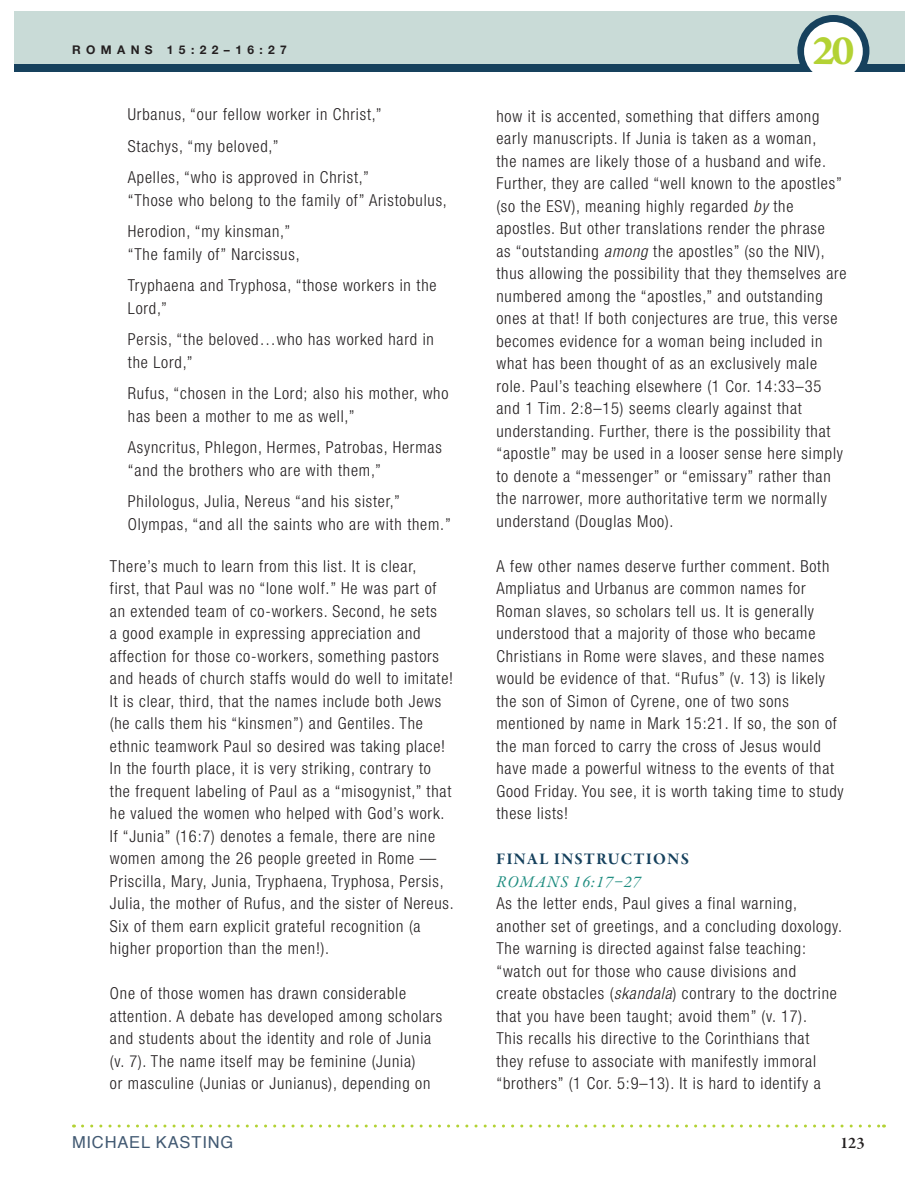
<style>
.page{position:relative;width:918px;height:1188px;background:#fff}
.page>*{position:absolute;margin:0;border:0;box-sizing:border-box;transform-origin:0 0}
.t1{font:45px "Garamond Premr Pro Smbd Capt";color:#b3d234}
.Body____Indent{font:300 condensed 16.5px/22.5px "Helvetica Neue LT Std";letter-spacing:.05em;color:#231f20}
.Body____List{font:300 condensed 16.5px/22.5px "Helvetica Neue LT Std";letter-spacing:.05em;color:#231f20}
.Body{font:300 condensed 16.5px/22.5px "Helvetica Neue LT Std";letter-spacing:.05em;color:#231f20}
.Headlines{font:16.5px/22.2px "Garamond Premr Pro Bd Subh";letter-spacing:.085em;color:#16415d}
.t2{font:16.5px "Helvetica";letter-spacing:.05em;color:#415972}
.Headlines-2{font:italic 16.5px "Garamond Premr Pro";color:#1f8d80}
.t3{font:600 16.5px "Garamond Premr Pro";color:#231f20}
.t4{font:700 12px "Helvetica Neue LT Std";letter-spacing:.45em;color:#231f20}
.s1{font-style:italic}
.s2{font-family:"Garamond Premr Pro";font-style:italic;color:#1f8d80}
</style>
<div class="page">
<div style="left:14px;top:64px;width:890px;height:8px;background:#16415d"></div>
<svg style="left:82px;top:1125px;width:803px;height:3px"></svg>
<div style="left:14px;top:11px;width:890px;height:53px;background:#c9dbd7"></div>
<svg style="left:797px;top:15px;width:72px;height:53px"></svg>
<div style="left:804px;top:22px;width:59px;height:59px;background:#fff;border-radius:50%"></div>
<p class="t4" style="left:72px;top:42px;width:42px">ROMA</p>
<p class="t4" style="left:131px;top:42px;width:158px">NS 15:22–16:27</p>
<p class="Body____List" style="left:128px;top:103px;width:255px">Urbanus, “our fellow worker in Christ,”</p>
<p class="Body____List" style="left:128px;top:134px;width:152px">Stachys, “my beloved,”</p>
<p class="Body____List" style="left:128px;top:166px;width:321px">Apelles, “who is approved in Christ,”<br>“Those who belong to the family of” Aristobulus,</p>
<p class="Body____List" style="left:128px;top:220px;width:173px">Herodion, “my kinsman,” “The family of” Narcissus,</p>
<p class="Body____List" style="left:128px;top:274px;width:310px">Tryphaena and Tryphosa, “those workers in the<br>Lord,”</p>
<p class="Body____List" style="left:128px;top:328px;width:308px">Persis, “the beloved…who has worked hard in the Lord,”</p>
<p class="Body____List" style="left:128px;top:382px;width:322px">Rufus, “chosen in the Lord; also his mother, who has been a mother to me as well,”</p>
<p class="Body____List" style="left:128px;top:436px;width:315px">Asyncritus, Phlegon, Hermes, Patrobas, Hermas “and the brothers who are with them,”</p>
<p class="Body____List" style="left:128px;top:490px;width:325px">Philologus, Julia, Nereus “and his sister,”<br>Olympas, “and all the saints who are with them.”</p>
<p class="Body____Indent" style="left:110px;top:554px;width:345px">There’s much to learn from this list. It is clear,<br>first, that Paul was no “lone wolf.” He was part of an extended team of co-workers. Second, he sets<br>a good example in expressing appreciation and affection for those co-workers, something pastors and heads of church staffs would do well to imitate!<br>It is clear, third, that the names include both Jews (he calls them his “kinsmen”) and Gentiles. The ethnic teamwork Paul so desired was taking place!<br>In the fourth place, it is very striking, contrary to the frequent labeling of Paul as a “misogynist,” that he valued the women who helped with God’s work.<br>If “Junia” (16:7) denotes a female, there are nine women among the 26 people greeted in Rome — Priscilla, Mary, Junia, Tryphaena, Tryphosa, Persis, Julia, the mother of Rufus, and the sister of Nereus.<br>Six of them earn explicit grateful recognition (a higher proportion than the men!).</p>
<p class="Body____Indent" style="left:110px;top:982px;width:334px">One of those women has drawn considerable attention. A debate has developed among scholars and students about the identity and role of Junia (v. 7). The name itself may be feminine (Junia)<br>or masculine (Junias or Junianus), depending on</p>
<h1 class="t1" style="left:812px;top:23px;width:44px">20</h1>
<p class="Body____Indent" style="left:496px;top:104px;width:352px">how it is accented, something that differs among early manuscripts. If Junia is taken as a woman,<br>the names are likely those of a husband and wife.<br>Further, they are called “well known to the apostles” (so the ESV), meaning highly regarded <span class="s1">by</span> the apostles. But other translations render the phrase<br>as “outstanding <span class="s1">among</span> the apostles” (so the NIV), thus allowing the possibility that they themselves are numbered among the “apostles,” and outstanding ones at that! If both conjectures are true, this verse becomes evidence for a woman being included in what has been thought of as an exclusively male role. Paul’s teaching elsewhere (1 Cor. 14:33–35 and 1 Tim. 2:8–15) seems clearly against that understanding. Further, there is the possibility that “apostle” may be used in a looser sense here simply to denote a “messenger” or “emissary” rather than the narrower, more authoritative term we normally understand (Douglas Moo).</p>
<p class="Body____Indent" style="left:496px;top:555px;width:349px">A few other names deserve further comment. Both Ampliatus and Urbanus are common names for Roman slaves, so scholars tell us. It is generally understood that a majority of those who became Christians in Rome were slaves, and these names would be evidence of that. “Rufus” (v. 13) is likely the son of Simon of Cyrene, one of two sons mentioned by name in Mark 15:21. If so, the son of the man forced to carry the cross of Jesus would have made a powerful witness to the events of that Good Friday. You see, it is worth taking time to study these lists!</p>
<p class="Headlines" style="left:497px;top:849px;width:194px">FINAL INSTRUCTIONS<br><span class="s2">ROMANS</span></p>
<p class="Headlines-2" style="left:573px;top:871px;width:69px">16:17–27</p>
<p class="Body" style="left:496px;top:892px;width:347px">As the letter ends, Paul gives a final warning, another set of greetings, and a concluding doxology.<br>The warning is directed against false teaching: “watch out for those who cause divisions and<br>create obstacles (<span class="s1">skandala</span>) contrary to the doctrine that you have been taught; avoid them” (v. 17).<br>This recalls his directive to the Corinthians that<br>they refuse to associate with manifestly immoral “brothers” (1 Cor. 5:9–13). It is hard to identify a</p>
<p class="t2" style="left:72px;top:1129px;width:163px">MICHAEL KASTING</p>
<p class="t3" style="left:840px;top:1132px;width:26px">123</p>
</div>
